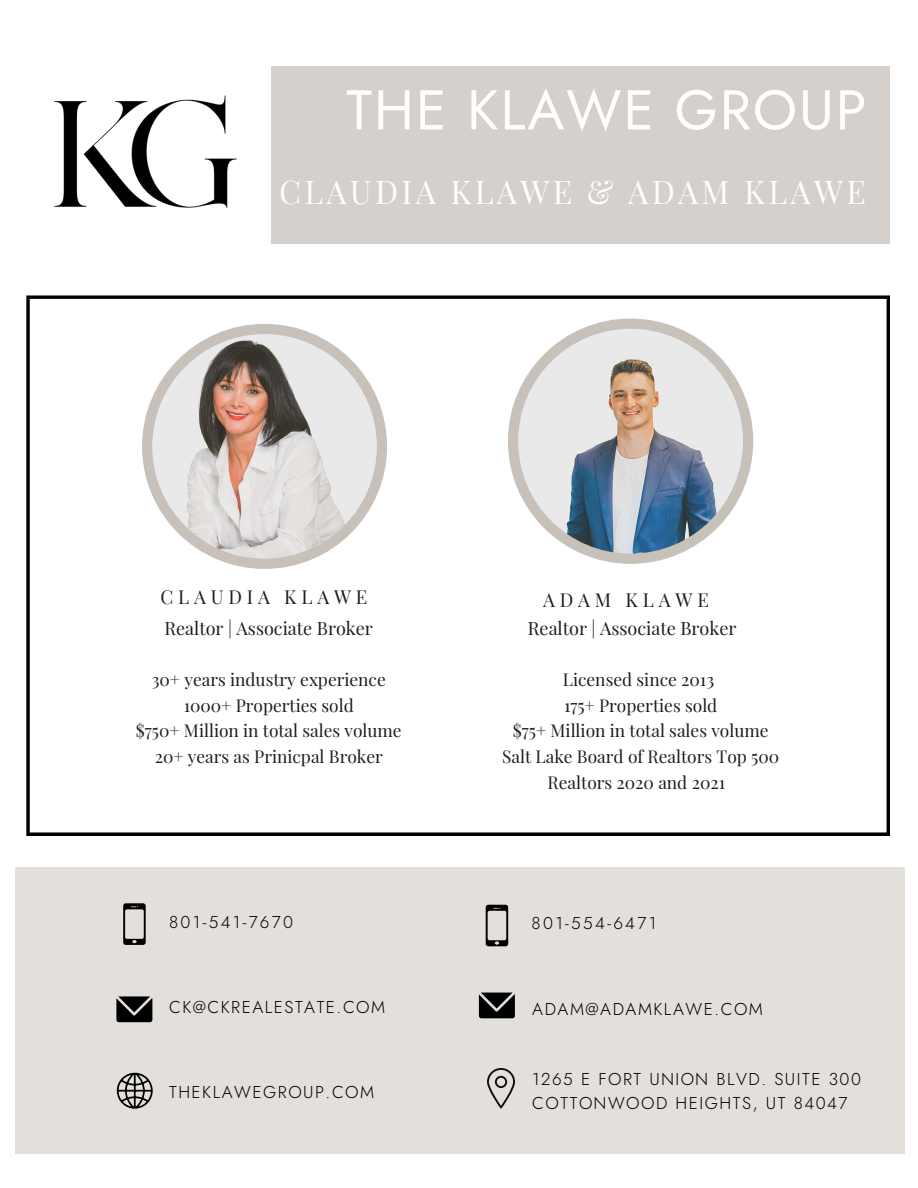
<style>
.page{position:relative;width:918px;height:1188px;background:#fff}
.page>*{position:absolute;margin:0;border:0;box-sizing:border-box;transform-origin:0 0}
.t1{font:55.95px "Jost";letter-spacing:.035em;color:#fff}
.t2{font:31.95px "Playfair Display";letter-spacing:.105em;color:#fff}
.t3{font:18.9px "Playfair Display";letter-spacing:.255em;color:#1d1d1d}
.t4{font:18.75px "Playfair Display";letter-spacing:.255em;color:#1d1d1d}
.t5{font:18px "Playfair Display";color:#1d1d1d}
.t6{font:17.4px/25.8px "Playfair Display";color:#1d1d1d;text-align:center}
.t7{font:17.25px/25.8px "Playfair Display";color:#1d1d1d;text-align:center}
.t8{font:300 17.1px/23.7px "Jost";letter-spacing:.09em;color:#000}
.t9{font:300 17.1px "Jost";letter-spacing:.14em;color:#000}
</style>
<div class="page">
<div style="left:271px;top:66px;width:619px;height:178px;background:#d5d0cb"></div>
<div style="left:15px;top:867px;width:890px;height:287px;background:#e3e0dc"></div>
<svg style="left:479px;top:993px;width:36px;height:25px"></svg>
<svg style="left:486px;top:905px;width:22px;height:41px"></svg>
<svg style="left:26px;top:295px;width:864px;height:541px"></svg>
<div style="left:142px;top:324px;width:245px;height:245px;background:#c7c1ba;border-radius:50%"></div>
<img style="left:152px;top:334px;width:225px;height:225px;border-radius:50%">
<div style="left:508px;top:319px;width:245px;height:245px;background:#c7c1ba;border-radius:50%"></div>
<img style="left:518px;top:329px;width:225px;height:225px;border-radius:50%">
<svg style="left:116px;top:996px;width:36px;height:26px"></svg>
<svg style="left:123px;top:903px;width:23px;height:42px"></svg>
<svg style="left:117px;top:1073px;width:36px;height:36px"></svg>
<svg style="left:487px;top:1068px;width:28px;height:40px"></svg>
<img style="left:54px;top:95px;width:183px;height:113px">
<h1 class="t1" style="left:346px;top:72px;width:522px">THE KLAWE GROUP</h1>
<h2 class="t2" style="left:279px;top:170px;width:588px">CLAUDIA KLAWE &amp; ADAM KLAWE</h2>
<p class="t4" style="left:160px;top:584px;width:208px">CLAUDIA KLAWE</p>
<p class="t5" style="left:165px;top:616px;width:210px">Realtor | Associate Broker</p>
<p class="t7" style="left:136px;top:666px;width:267px">30+ years industry experience<br>1000+ Properties sold<br>$750+ Million in total sales volume<br>20+ years as Prinicpal Broker</p>
<p class="t3" style="left:543px;top:587px;width:167px">ADAM KLAWE</p>
<p class="t5" style="left:528px;top:616px;width:210px">Realtor | Associate Broker</p>
<p class="t6" style="left:502px;top:666px;width:279px">Licensed since 2013<br>175+ Properties sold<br>$75+ Million in total sales volume<br>Salt Lake Board of Realtors Top 500<br>Realtors 2020 and 2021</p>
<p class="t9" style="left:169px;top:910px;width:126px">801-541-7670</p>
<p class="t9" style="left:532px;top:912px;width:126px">801-554-6471</p>
<p class="t8" style="left:169px;top:996px;width:218px">CK@CKREALESTATE.COM</p>
<p class="t8" style="left:532px;top:997px;width:232px">ADAM@ADAMKLAWE.COM</p>
<p class="t8" style="left:169px;top:1080px;width:207px">THEKLAWEGROUP.COM</p>
<p class="t8" style="left:532px;top:1067px;width:330px">1265 E FORT UNION BLVD. SUITE 300<br>COTTONWOOD HEIGHTS, UT 84047</p>
</div>
